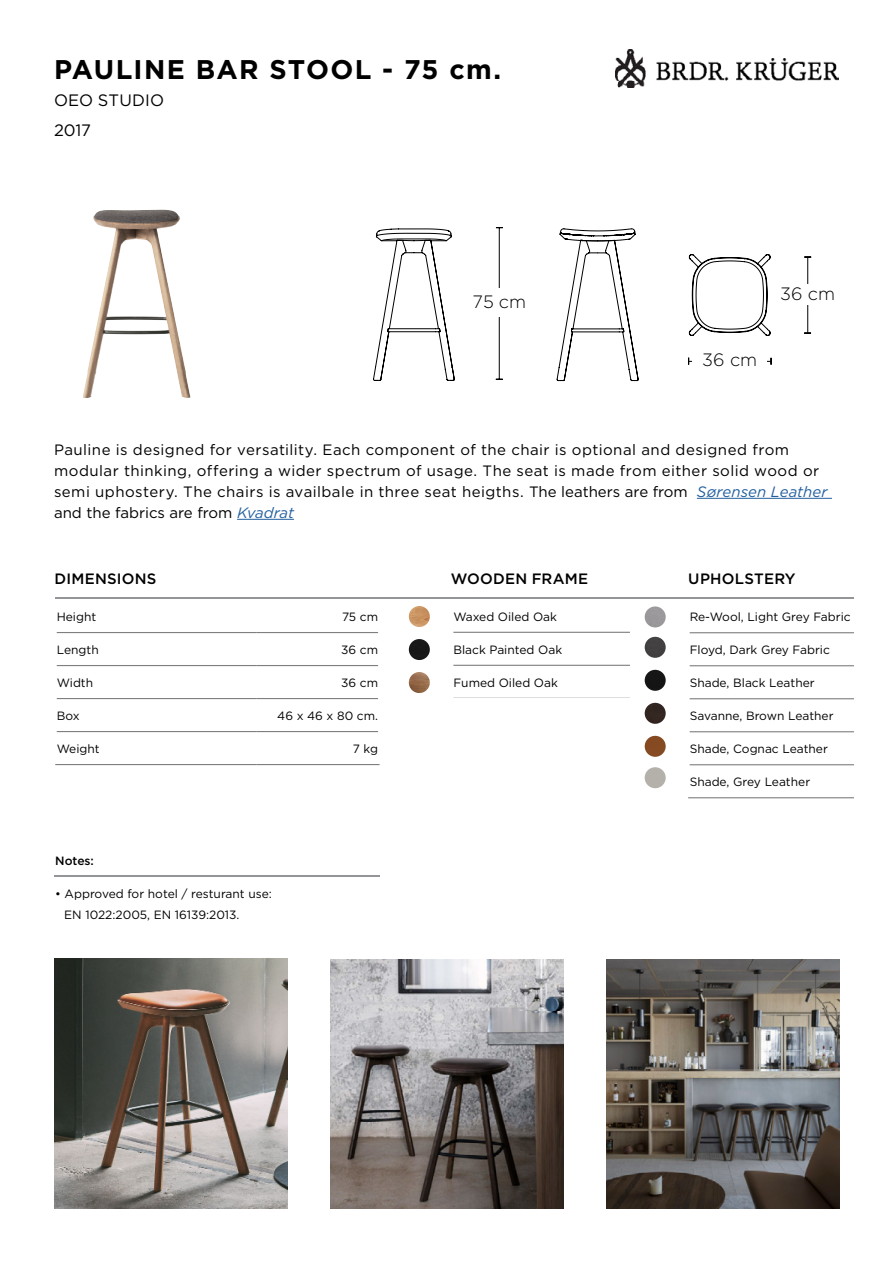
<style>
.page{position:relative;width:893px;height:1263px;background:#fff}
.page>*{position:absolute;margin:0;border:0;box-sizing:border-box;transform-origin:0 0}
.t1{font:700 27px "Gotham";letter-spacing:.045em;color:#000}
.t2{font:300 17.85px "Gotham";color:#000}
.t3{font:16.5px/30px "Gotham";letter-spacing:.005em;color:#000}
.t4{font:15px/21px "Gotham";letter-spacing:.03em;color:#000}
.t5{font:500 15px "Gotham";letter-spacing:.015em;color:#000}
.t6{font:12px/21px "Gotham";color:#000}
.t7{font:500 12px "Gotham";color:#000}
.s1{font-style:italic;color:#215e9e}
</style>
<div class="page">
<hr style="left:57px;top:632px;width:200px;height:1px;background:#7f7f7f">
<hr style="left:257px;top:632px;width:121px;height:1px;background:#7f7f7f">
<hr style="left:57px;top:665px;width:200px;height:1px;background:#7f7f7f">
<hr style="left:257px;top:665px;width:121px;height:1px;background:#7f7f7f">
<hr style="left:57px;top:698px;width:200px;height:1px;background:#7f7f7f">
<hr style="left:257px;top:698px;width:121px;height:1px;background:#7f7f7f">
<hr style="left:57px;top:731px;width:200px;height:1px;background:#7f7f7f">
<hr style="left:257px;top:731px;width:121px;height:1px;background:#7f7f7f">
<hr style="left:55px;top:764px;width:202px;height:1px;background:#7f7f7f">
<hr style="left:257px;top:764px;width:123px;height:1px;background:#7f7f7f">
<hr style="left:453px;top:632px;width:329px;height:1px;background:#7f7f7f">
<hr style="left:453px;top:665px;width:329px;height:1px;background:#7f7f7f">
<img style="left:409px;top:606px;width:21px;height:21px;border-radius:10px">
<img style="left:409px;top:639px;width:21px;height:21px;border-radius:10px">
<img style="left:409px;top:672px;width:21px;height:21px;border-radius:10px">
<hr style="left:697px;top:498px;width:135px;height:1px;background:#215e9e">
<hr style="left:237px;top:519px;width:57px;height:1px;background:#215e9e">
<img style="left:615px;top:50px;width:224px;height:37px">
<img style="left:606px;top:959px;width:233px;height:249px">
<img style="left:54px;top:959px;width:233px;height:249px">
<img style="left:330px;top:959px;width:233px;height:250px">
<div style="left:630px;top:598px;width:224px;height:199px;background:#fff"></div>
<img style="left:645px;top:637px;width:21px;height:21px;border-radius:10px">
<img style="left:645px;top:606px;width:21px;height:21px;border-radius:10px">
<img style="left:645px;top:670px;width:21px;height:21px;border-radius:10px">
<img style="left:645px;top:703px;width:21px;height:21px;border-radius:10px">
<img style="left:645px;top:736px;width:21px;height:21px;border-radius:10px">
<img style="left:645px;top:767px;width:21px;height:21px;border-radius:10px">
<hr style="left:690px;top:632px;width:203px;height:1px;background:#7f7f7f">
<hr style="left:690px;top:665px;width:203px;height:1px;background:#7f7f7f">
<hr style="left:690px;top:698px;width:203px;height:1px;background:#7f7f7f">
<hr style="left:690px;top:731px;width:203px;height:1px;background:#7f7f7f">
<hr style="left:690px;top:764px;width:203px;height:1px;background:#7f7f7f">
<hr style="left:688px;top:797px;width:205px;height:1px;background:#7f7f7f">
<hr style="left:55px;top:598px;width:799px;height:1px;background:#939598">
<div style="left:854px;top:539px;width:39px;height:350px;background:#fff"></div>
<img style="left:83px;top:210px;width:107px;height:188px">
<hr style="left:807px;top:257px;width:1px;height:76px;background:#000">
<div style="left:770px;top:284px;width:75px;height:20px;background:#fff"></div>
<svg style="left:373px;top:236px;width:398px;height:145px"></svg>
<svg style="left:376px;top:227px;width:263px;height:154px"></svg>
<hr style="left:55px;top:875px;width:305px;height:1px;background:#000">
<hr style="left:54px;top:876px;width:325px;height:1px;background:#939598">
<h1 class="t1" style="left:54px;top:52px;width:449px">PAULINE BAR STOOL - 75 cm.</h1>
<p class="t3" style="left:54px;top:85px;width:112px">OEO STUDIO<br>2017</p>
<p class="t2" style="left:473px;top:290px;width:55px">75 cm</p>
<p class="t2" style="left:702px;top:348px;width:56px">36 cm</p>
<p class="t2" style="left:780px;top:282px;width:56px">36 cm</p>
<p class="t4" style="left:54px;top:439px;width:775px">Pauline is designed for versatility. Each component of the chair is optional and designed from modular thinking, offering a wider spectrum of usage. The seat is made from either solid wood or semi uphostery. The chairs is availbale in three seat heigths. The leathers are from <span class="s1">Sørensen Leather </span>and the fabrics are from <span class="s1">Kvadrat</span></p>
<p class="t5" style="left:54px;top:568px;width:103px">DIMENSIONS</p>
<p class="t5" style="left:451px;top:568px;width:139px">WOODEN FRAME</p>
<p class="t7" style="left:453px;top:575px;width:39px">Fabric</p>
<p class="t6" style="left:453px;top:606px;width:105px">Waxed Oiled Oak</p>
<p class="t6" style="left:453px;top:639px;width:110px">Black Painted Oak</p>
<p class="t6" style="left:453px;top:672px;width:106px">Fumed Oiled Oak</p>
<p class="t7" style="left:57px;top:576px;width:71px">Dimensions</p>
<p class="t6" style="left:57px;top:606px;width:41px">Height</p>
<p class="t6" style="left:342px;top:606px;width:38px">75 cm</p>
<p class="t6" style="left:57px;top:639px;width:44px">Length</p>
<p class="t6" style="left:341px;top:639px;width:38px">36 cm</p>
<p class="t6" style="left:57px;top:672px;width:38px">Width</p>
<p class="t6" style="left:341px;top:672px;width:38px">36 cm</p>
<p class="t6" style="left:57px;top:705px;width:24px">Box</p>
<p class="t6" style="left:277px;top:705px;width:102px">46 x 46 x 80 cm.</p>
<p class="t6" style="left:57px;top:738px;width:44px">Weight</p>
<p class="t6" style="left:353px;top:738px;width:27px">7 kg</p>
<p class="t7" style="left:55px;top:853px;width:40px">Notes:</p>
<p class="t6" style="left:64px;top:883px;width:209px;text-indent:-9px">• Approved for hotel / resturant use:<br>EN 1022:2005, EN 16139:2013.</p>
<p class="t5" style="left:688px;top:569px;width:109px">UPHOLSTERY</p>
<p class="t7" style="left:690px;top:576px;width:67px">Upholstery</p>
<p class="t6" style="left:690px;top:606px;width:163px">Re-Wool, Light Grey Fabric</p>
<p class="t6" style="left:690px;top:639px;width:142px">Floyd, Dark Grey Fabric</p>
<p class="t6" style="left:690px;top:672px;width:127px">Shade, Black Leather</p>
<p class="t6" style="left:690px;top:705px;width:145px">Savanne, Brown Leather</p>
<p class="t6" style="left:690px;top:738px;width:140px">Shade, Cognac Leather</p>
<p class="t6" style="left:690px;top:771px;width:122px">Shade, Grey Leather</p>
</div>
